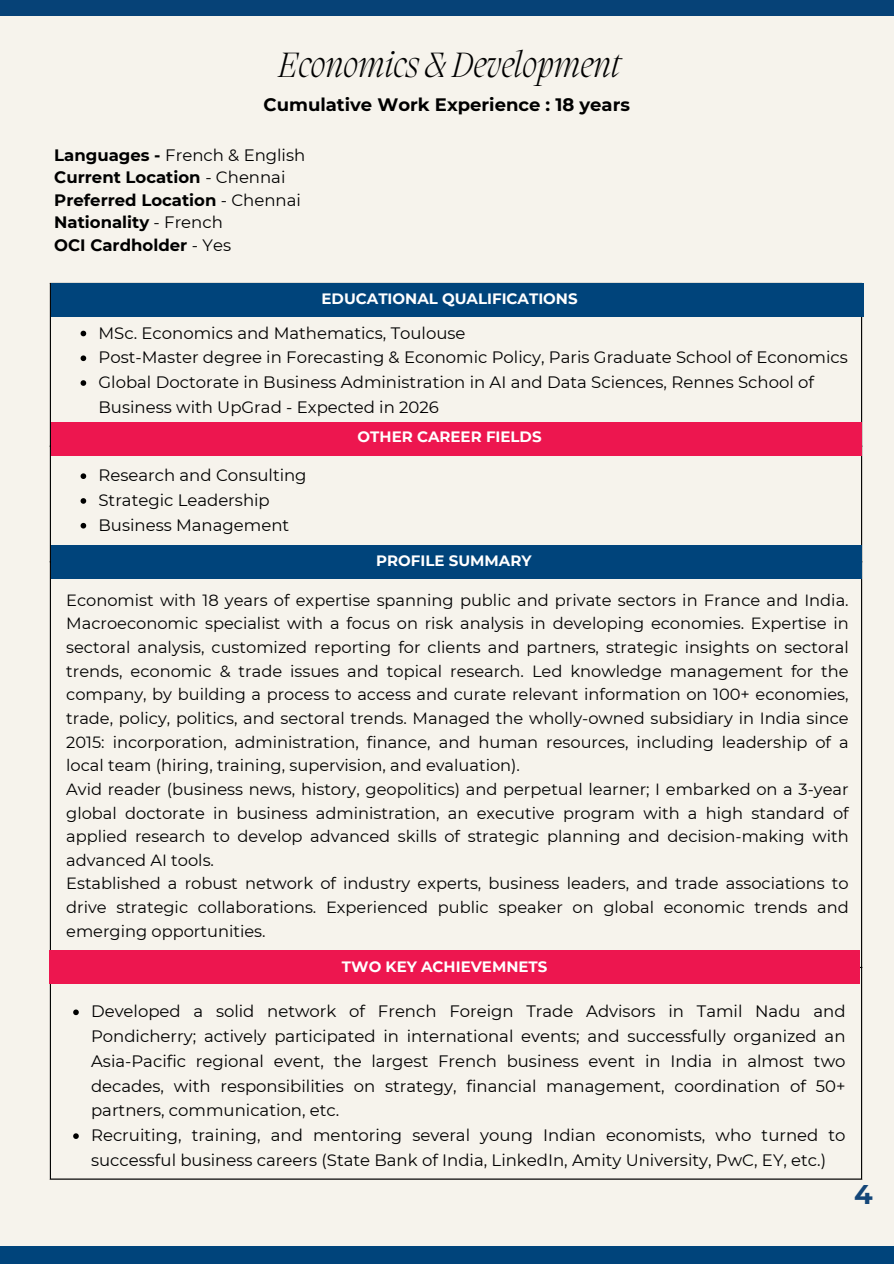
<style>
.page{position:relative;width:894px;height:1264px;background:#fff}
.page>*{position:absolute;margin:0;border:0;box-sizing:border-box;transform-origin:0 0}
.t1{font:italic 200 36px "Migra";color:#000}
.t2{font:700 27px "Montserrat";color:#144679}
.t3{font:700 18px "Montserrat";color:#000}
.t4{font:16.5px/24.8px "Montserrat";color:#000}
.t5{font:700 16.5px/22.5px "Montserrat";color:#000}
.t6{font:16.2px/23.7px "Montserrat";color:#000}
.t7{font:700 15px "Montserrat";color:#fff}
.s1{font-weight:400}
</style>
<div class="page">
<div style="left:0;top:0;width:893px;height:1263px;background:#f6f3ec"></div>
<hr style="left:50px;top:284px;width:1px;height:894px;background:#000">
<hr style="left:860px;top:284px;width:1px;height:894px;background:#000">
<hr style="left:50px;top:283px;width:811px;height:1px;background:#000">
<hr style="left:50px;top:966px;width:811px;height:2px;background:#000">
<hr style="left:50px;top:1178px;width:811px;height:1px;background:#000">
<div style="left:0;top:0;width:893px;height:15px;background:#064277"></div>
<div style="left:0;top:1246px;width:893px;height:17px;background:#00447b"></div>
<div style="left:51px;top:283px;width:812px;height:34px;background:#00447b"></div>
<svg style="left:81px;top:331px;width:5px;height:5px"></svg>
<svg style="left:81px;top:355px;width:5px;height:6px"></svg>
<svg style="left:81px;top:380px;width:5px;height:6px"></svg>
<svg style="left:81px;top:473px;width:5px;height:6px"></svg>
<svg style="left:81px;top:498px;width:5px;height:6px"></svg>
<svg style="left:81px;top:523px;width:5px;height:5px"></svg>
<svg style="left:73px;top:1009px;width:6px;height:6px"></svg>
<svg style="left:73px;top:1133px;width:6px;height:5px"></svg>
<div style="left:51px;top:422px;width:810px;height:34px;background:#ed164f"></div>
<div style="left:51px;top:545px;width:810px;height:34px;background:#00447b"></div>
<div style="left:49px;top:950px;width:810px;height:34px;background:#ed164f"></div>
<h1 class="t1" style="left:278px;top:48px;width:343px">Economics&amp;Development</h1>
<h2 class="t3" style="left:263px;top:94px;width:368px">Cumulative Work Experience : 18 years</h2>
<p class="t5" style="left:54px;top:143px;width:252px">Languages - <span class="s1">French &amp; English<br></span>Current Location <span class="s1">- Chennai<br></span>Preferred Location <span class="s1">- Chennai<br></span>Nationality <span class="s1">- French<br></span>OCI Cardholder <span class="s1">- Yes</span></p>
<h3 class="t7" style="left:321px;top:290px;width:257px">EDUCATIONAL QUALIFICATIONS</h3>
<p class="t4" style="left:98px;top:320px;width:368px">MSc. Economics and Mathematics, Toulouse</p>
<p class="t4" style="left:98px;top:345px;width:750px">Post-Master degree in Forecasting &amp; Economic Policy, Paris Graduate School of Economics</p>
<p class="t4" style="left:98px;top:370px;width:716px">Global Doctorate in Business Administration in AI and Data Sciences, Rennes School of<br>Business with UpGrad - Expected in 2026</p>
<p class="t4" style="left:98px;top:463px;width:209px">Research and Consulting</p>
<p class="t4" style="left:98px;top:487px;width:173px">Strategic Leadership</p>
<p class="t4" style="left:98px;top:512px;width:192px">Business Management</p>
<p class="t7" style="left:357px;top:428px;width:185px">OTHER CAREER FIELDS</p>
<p class="t7" style="left:376px;top:552px;width:157px">PROFILE SUMMARY</p>
<p class="t6" style="left:66px;top:588px;width:783px">Economist with 18 years of expertise spanning public and private sectors in France and India.<br>Macroeconomic specialist with a focus on risk analysis in developing economies. Expertise in sectoral analysis, customized reporting for clients and partners, strategic insights on sectoral trends, economic &amp; trade issues and topical research. Led knowledge management for the company, by building a process to access and curate relevant information on 100+ economies, trade, policy, politics, and sectoral trends. Managed the wholly-owned subsidiary in India since 2015: incorporation, administration, finance, and human resources, including leadership of a local team (hiring, training, supervision, and evaluation).<br>Avid reader (business news, history, geopolitics) and perpetual learner; I embarked on a 3-year global doctorate in business administration, an executive program with a high standard of applied research to develop advanced skills of strategic planning and decision-making with advanced AI tools.<br>Established a robust network of industry experts, business leaders, and trade associations to drive strategic collaborations. Experienced public speaker on global economic trends and emerging opportunities.</p>
<p class="t7" style="left:342px;top:957px;width:207px">TWO KEY ACHIEVEMNETS</p>
<p class="t4" style="left:91px;top:999px;width:755px;text-align:justify">Developed a solid network of French Foreign Trade Advisors in Tamil Nadu and Pondicherry; actively participated in international events; and successfully organized an Asia-Pacific regional event, the largest French business event in India in almost two decades, with responsibilities on strategy, financial management, coordination of 50+ partners, communication, etc.</p>
<h3 class="t4" style="left:91px;top:1122px;width:755px">Recruiting, training, and mentoring several young Indian economists, who turned to successful business careers (State Bank of India, LinkedIn, Amity University, PwC, EY, etc.)</h3>
<p class="t2" style="left:854px;top:1177px;width:20px">4</p>
</div>
